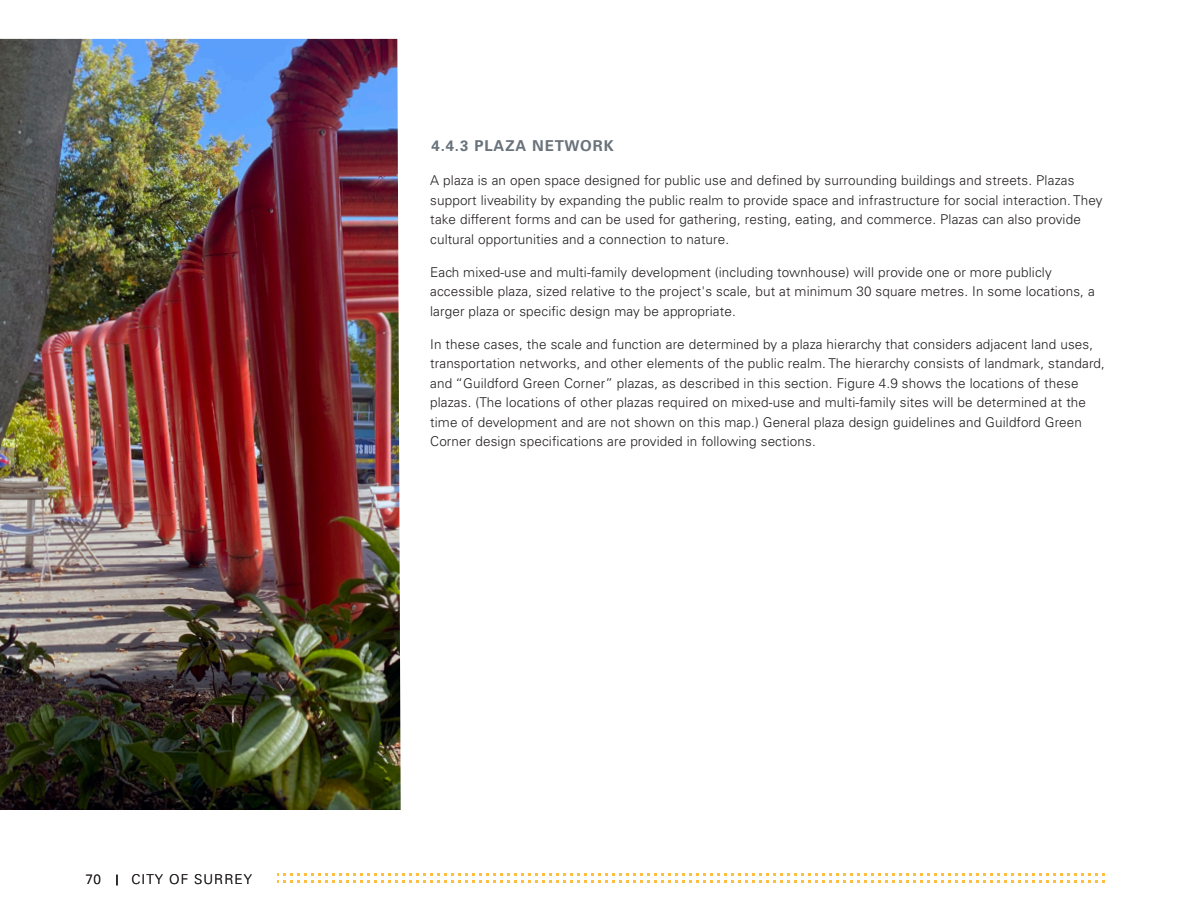
<style>
.page{position:relative;width:1188px;height:918px;background:#fff}
.page>*{position:absolute;margin:0;border:0;box-sizing:border-box;transform-origin:0 0}
.X_X_X_Sub_Heading{font:700 15px "Univers LT Std";letter-spacing:.06em;color:#6a737b}
.Body_Text{font:300 13.5px/19.5px "Univers LT Std";letter-spacing:.01em;color:#231f20}
.t1{font:300 13.5px "Univers";letter-spacing:.08em;color:#231f20}
</style>
<div class="page">
<svg style="left:278px;top:873px;width:827px;height:10px"></svg>
<svg style="left:116px;top:875px;width:2px;height:10px"></svg>
<img style="left:0;top:39px;width:401px;height:771px">
<p class="t1" style="left:85px;top:871px;width:17px">70</p>
<p class="t1" style="left:131px;top:871px;width:122px">CITY OF SURREY</p>
<p class="X_X_X_Sub_Heading" style="left:431px;top:137px;width:184px">4.4.3 PLAZA NETWORK</p>
<p class="Body_Text" style="left:430px;top:171px;width:674px">A plaza is an open space designed for public use and defined by surrounding buildings and streets. Plazas support liveability by expanding the public realm to provide space and infrastructure for social interaction. They take different forms and can be used for gathering, resting, eating, and commerce. Plazas can also provide cultural opportunities and a connection to nature.</p>
<p class="Body_Text" style="left:430px;top:262px;width:666px">Each mixed-use and multi-family development (including townhouse) will provide one or more publicly accessible plaza, sized relative to the project's scale, but at minimum 30 square metres. In some locations, a larger plaza or specific design may be appropriate.</p>
<p class="Body_Text" style="left:430px;top:334px;width:676px">In these cases, the scale and function are determined by a plaza hierarchy that considers adjacent land uses, transportation networks, and other elements of the public realm. The hierarchy consists of landmark, standard, and “Guildford Green Corner” plazas, as described in this section. Figure 4.9 shows the locations of these plazas. (The locations of other plazas required on mixed-use and multi-family sites will be determined at the time of development and are not shown on this map.) General plaza design guidelines and Guildford Green Corner design specifications are provided in following sections.</p>
</div>
